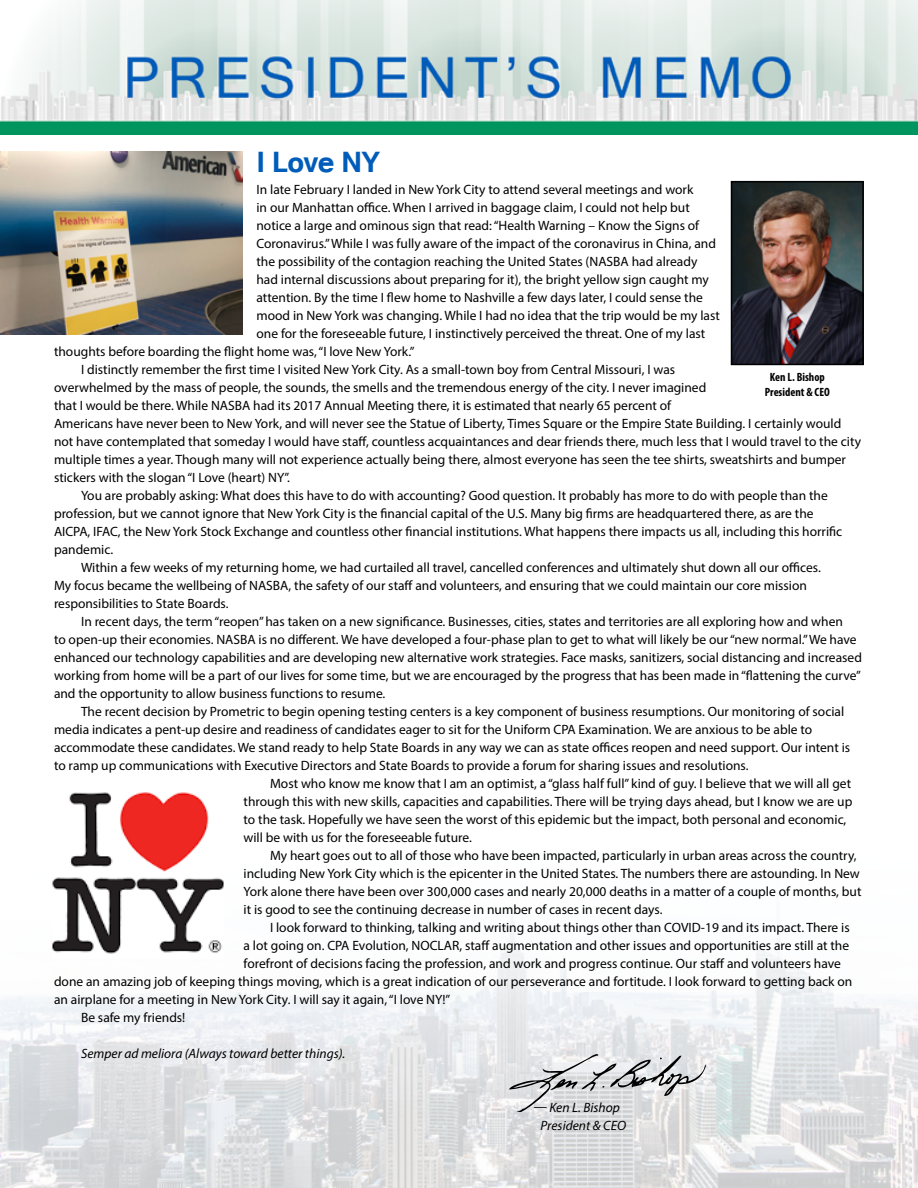
<style>
.page{position:relative;width:918px;height:1188px;background:#fff}
.page>*{position:absolute;margin:0;border:0;box-sizing:border-box;transform-origin:0 0}
.t1{font:700 36px "Tunga";letter-spacing:-.02em;color:#005cb9}
.t2{font:13.5px "Myriad Pro";color:#000}
.t3{font:italic 13.5px/18px "Myriad Pro";color:#000;text-align:center}
.t4{font:700 condensed 12px/14.4px "Myriad Pro";color:#000;text-align:center}
</style>
<div class="page">
<img style="left:0;top:0;width:918px;height:1188px">
<svg style="left:509px;top:1054px;width:197px;height:57px;background:#ccccce"></svg>
<img style="left:734px;top:184px;width:127px;height:178px">
<div style="left:731px;top:181px;width:133px;height:184px;border:2px solid #000"></div>
<img style="left:53px;top:788px;width:170px;height:170px">
<img style="left:0;top:152px;width:243px;height:183px">
<h1 class="t1" style="left:256px;top:138px;width:125px">I Love NY</h1>
<p class="t2" style="left:256px;top:181px;width:438px">In late February I landed in New York City to attend several meetings and work</p>
<p class="t2" style="left:256px;top:199px;width:435px">in our Manhattan office. When I arrived in baggage claim, I could not help but</p>
<p class="t2" style="left:256px;top:217px;width:444px">notice a large and ominous sign that read: “Health Warning – Know the Signs of</p>
<p class="t2" style="left:256px;top:235px;width:461px">Coronavirus.” While I was fully aware of the impact of the coronavirus in China, and</p>
<p class="t2" style="left:256px;top:253px;width:442px">the possibility of the contagion reaching the United States (NASBA had already</p>
<p class="t2" style="left:256px;top:271px;width:454px">had internal discussions about preparing for it), the bright yellow sign caught my</p>
<p class="t2" style="left:256px;top:289px;width:448px">attention. By the time I flew home to Nashville a few days later, I could sense the</p>
<p class="t2" style="left:256px;top:307px;width:465px">mood in New York was changing. While I had no idea that the trip would be my last</p>
<p class="t2" style="left:256px;top:325px;width:450px">one for the foreseeable future, I instinctively perceived the threat. One of my last</p>
<p class="t2" style="left:54px;top:343px;width:362px">thoughts before boarding the flight home was, “I love New York.”</p>
<p class="t2" style="left:81px;top:361px;width:596px">I distinctly remember the first time I visited New York City. As a small-town boy from Central Missouri, I was</p>
<p class="t2" style="left:54px;top:379px;width:654px">overwhelmed by the mass of people, the sounds, the smells and the tremendous energy of the city. I never imagined</p>
<p class="t2" style="left:54px;top:397px;width:619px">that I would be there. While NASBA had its 2017 Annual Meeting there, it is estimated that nearly 65 percent of</p>
<p class="t2" style="left:54px;top:415px;width:789px">Americans have never been to New York, and will never see the Statue of Liberty, Times Square or the Empire State Building. I certainly would</p>
<p class="t2" style="left:54px;top:433px;width:809px">not have contemplated that someday I would have staff, countless acquaintances and dear friends there, much less that I would travel to the city</p>
<p class="t2" style="left:54px;top:451px;width:793px">multiple times a year. Though many will not experience actually being there, almost everyone has seen the tee shirts, sweatshirts and bumper</p>
<p class="t2" style="left:54px;top:469px;width:238px">stickers with the slogan “I Love (heart) NY”.</p>
<p class="t2" style="left:81px;top:487px;width:748px">You are probably asking: What does this have to do with accounting? Good question. It probably has more to do with people than the</p>
<p class="t2" style="left:54px;top:505px;width:761px">profession, but we cannot ignore that New York City is the financial capital of the U.S. Many big firms are headquartered there, as are the</p>
<p class="t2" style="left:54px;top:523px;width:790px">AICPA, IFAC, the New York Stock Exchange and countless other financial institutions. What happens there impacts us all, including this horrific</p>
<p class="t2" style="left:54px;top:541px;width:61px">pandemic.</p>
<p class="t2" style="left:81px;top:559px;width:741px">Within a few weeks of my returning home, we had curtailed all travel, cancelled conferences and ultimately shut down all our offices.</p>
<p class="t2" style="left:54px;top:577px;width:754px">My focus became the wellbeing of NASBA, the safety of our staff and volunteers, and ensuring that we could maintain our core mission</p>
<p class="t2" style="left:54px;top:595px;width:176px">responsibilities to State Boards.</p>
<p class="t2" style="left:81px;top:613px;width:764px">In recent days, the term “reopen” has taken on a new significance. Businesses, cities, states and territories are all exploring how and when</p>
<p class="t2" style="left:54px;top:631px;width:804px">to open-up their economies. NASBA is no different. We have developed a four-phase plan to get to what will likely be our “new normal.” We have</p>
<p class="t2" style="left:54px;top:649px;width:809px">enhanced our technology capabilities and are developing new alternative work strategies. Face masks, sanitizers, social distancing and increased</p>
<p class="t2" style="left:54px;top:667px;width:808px">working from home will be a part of our lives for some time, but we are encouraged by the progress that has been made in “flattening the curve”</p>
<p class="t2" style="left:54px;top:685px;width:333px">and the opportunity to allow business functions to resume.</p>
<p class="t2" style="left:81px;top:703px;width:765px">The recent decision by Prometric to begin opening testing centers is a key component of business resumptions. Our monitoring of social</p>
<p class="t2" style="left:54px;top:721px;width:760px">media indicates a pent-up desire and readiness of candidates eager to sit for the Uniform CPA Examination. We are anxious to be able to</p>
<p class="t2" style="left:54px;top:739px;width:798px">accommodate these candidates. We stand ready to help State Boards in any way we can as state offices reopen and need support. Our intent is</p>
<p class="t2" style="left:54px;top:757px;width:696px">to ramp up communications with Executive Directors and State Boards to provide a forum for sharing issues and resolutions.</p>
<p class="t2" style="left:270px;top:775px;width:583px">Most who know me know that I am an optimist, a “glass half full” kind of guy. I believe that we will all get</p>
<p class="t2" style="left:244px;top:793px;width:610px">through this with new skills, capacities and capabilities. There will be trying days ahead, but I know we are up</p>
<p class="t2" style="left:244px;top:811px;width:604px">to the task. Hopefully we have seen the worst of this epidemic but the impact, both personal and economic,</p>
<p class="t2" style="left:244px;top:829px;width:230px">will be with us for the foreseeable future.</p>
<p class="t2" style="left:270px;top:847px;width:588px">My heart goes out to all of those who have been impacted, particularly in urban areas across the country,</p>
<p class="t2" style="left:244px;top:865px;width:618px">including New York City which is the epicenter in the United States. The numbers there are astounding. In New</p>
<p class="t2" style="left:244px;top:883px;width:619px">York alone there have been over 300,000 cases and nearly 20,000 deaths in a matter of a couple of months, but</p>
<p class="t2" style="left:244px;top:901px;width:420px">it is good to see the continuing decrease in number of cases in recent days.</p>
<p class="t2" style="left:270px;top:919px;width:581px">I look forward to thinking, talking and writing about things other than COVID-19 and its impact. There is</p>
<p class="t2" style="left:244px;top:937px;width:607px">a lot going on. CPA Evolution, NOCLAR, staff augmentation and other issues and opportunities are still at the</p>
<p class="t2" style="left:244px;top:955px;width:599px">forefront of decisions facing the profession, and work and progress continue. Our staff and volunteers have</p>
<p class="t2" style="left:54px;top:973px;width:800px">done an amazing job of keeping things moving, which is a great indication of our perseverance and fortitude. I look forward to getting back on</p>
<p class="t2" style="left:54px;top:991px;width:398px">an airplane for a meeting in New York City. I will say it again, “I love NY!”</p>
<p class="t2" style="left:81px;top:1009px;width:106px">Be safe my friends!</p>
<p class="t3" style="left:81px;top:1044px;width:266px">Semper ad meliora (Always toward better things).</p>
<p class="t4" style="left:765px;top:370px;width:66px">Ken L. Bishop<br>President &amp; CEO</p>
<p class="t3" style="left:533px;top:1098px;width:94px">— Ken L. Bishop<br>President &amp; CEO</p>
</div>
